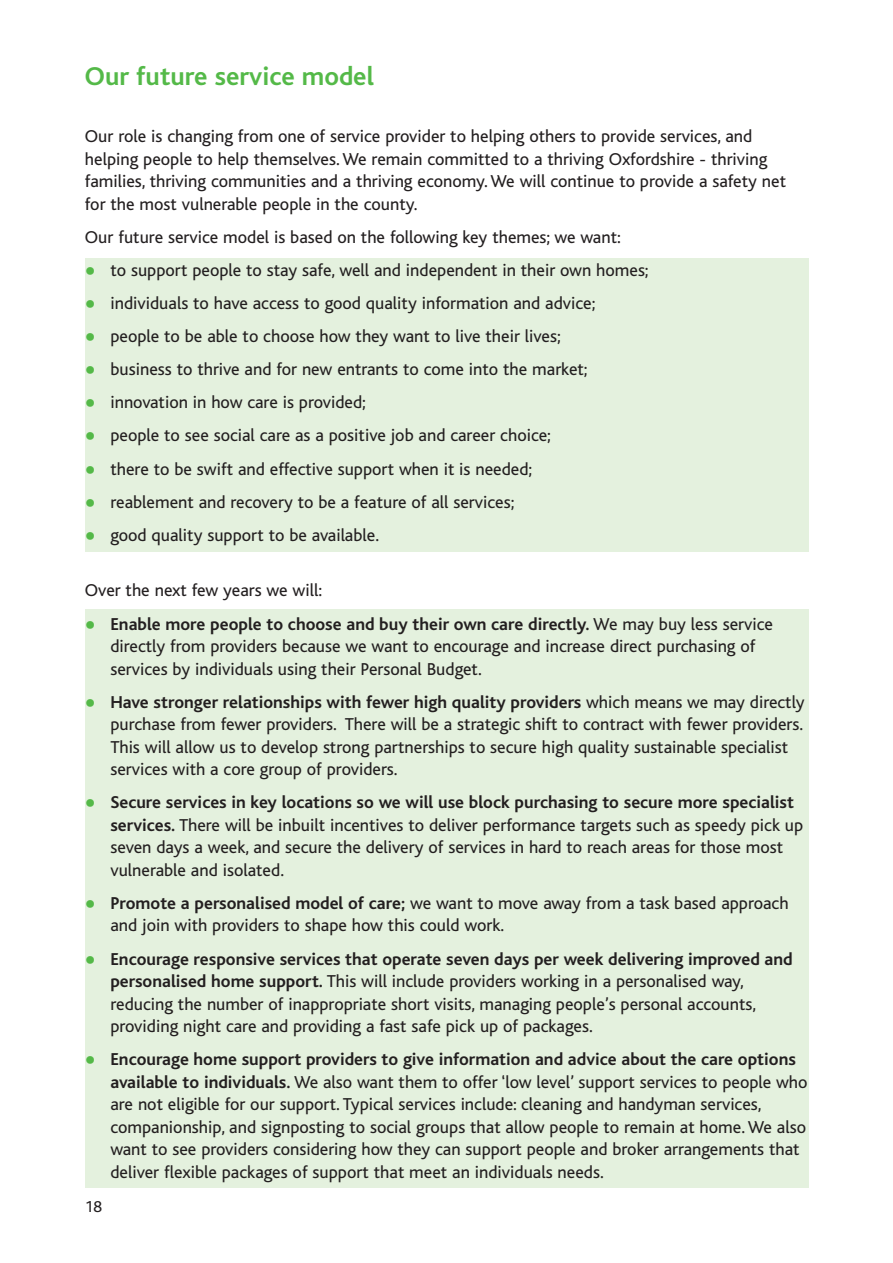
<style>
.page{position:relative;width:893px;height:1263px;background:#fff}
.page>*{position:absolute;margin:0;border:0;box-sizing:border-box;transform-origin:0 0}
.t1{font:700 27px "Bliss";color:#54b948}
.t2{font:18px/22.5px "Bliss";color:#231f20}
.t3{font:16.5px "Bliss";color:#231f20}
.s1{font-family:"Calibri";color:#54b948}
.s2{font-weight:700}
</style>
<div class="page">
<div style="left:85px;top:609px;width:723px;height:579px;background:#e4f1de"></div>
<div style="left:85px;top:258px;width:723px;height:294px;background:#e4f1de"></div>
<h1 class="t1" style="left:85px;top:67px;width:290px">Our future service model</h1>
<p class="t2" style="left:85px;top:127px;width:702px">Our role is changing from one of service provider to helping others to provide services, and helping people to help themselves. We remain committed to a thriving Oxfordshire - thriving families, thriving communities and a thriving economy. We will continue to provide a safety net for the most vulnerable people in the county.</p>
<p class="t2" style="left:85px;top:227px;width:537px">Our future service model is based on the following key themes; we want:</p>
<p class="t2" style="left:85px;top:260px;width:565px"><span class="s1">●</span> to support people to stay safe, well and independent in their own homes;</p>
<p class="t2" style="left:85px;top:293px;width:512px"><span class="s1">●</span> individuals to have access to good quality information and advice;</p>
<p class="t2" style="left:85px;top:327px;width:477px"><span class="s1">●</span> people to be able to choose how they want to live their lives;</p>
<p class="t2" style="left:85px;top:360px;width:504px"><span class="s1">●</span> business to thrive and for new entrants to come into the market;</p>
<p class="t2" style="left:85px;top:393px;width:283px"><span class="s1">●</span> innovation in how care is provided;</p>
<p class="t2" style="left:85px;top:426px;width:467px"><span class="s1">●</span> people to see social care as a positive job and career choice;</p>
<p class="t2" style="left:85px;top:459px;width:449px"><span class="s1">●</span> there to be swift and effective support when it is needed;</p>
<p class="t2" style="left:85px;top:492px;width:431px"><span class="s1">●</span> reablement and recovery to be a feature of all services;</p>
<p class="t2" style="left:85px;top:525px;width:296px"><span class="s1">●</span> good quality support to be available.</p>
<p class="t2" style="left:85px;top:581px;width:239px">Over the next few years we will:</p>
<p class="t2" style="left:110px;top:614px;width:664px;text-indent:-26px"><span class="s1">●</span> <span class="s2">Enable more people to choose and buy their own care directly.</span> We may buy less service directly from providers because we want to encourage and increase direct purchasing of services by individuals using their Personal Budget.</p>
<p class="t2" style="left:110px;top:692px;width:695px;text-indent:-25px"><span class="s1">●</span> <span class="s2">Have stronger relationships with fewer high quality providers</span> which means we may directly purchase from fewer providers. There will be a strategic shift to contract with fewer providers.<br>This will allow us to develop strong partnerships to secure high quality sustainable specialist services with a core group of providers.</p>
<p class="t2" style="left:110px;top:793px;width:694px;text-indent:-25px"><span class="s1">●</span> <span class="s2">Secure services in key locations so we will use block purchasing to secure more specialist services.</span> There will be inbuilt incentives to deliver performance targets such as speedy pick up seven days a week, and secure the delivery of services in hard to reach areas for those most vulnerable and isolated.</p>
<p class="t2" style="left:110px;top:894px;width:680px;text-indent:-26px"><span class="s1">●</span> <span class="s2">Promote a personalised model of care;</span> we want to move away from a task based approach and join with providers to shape how this could work.</p>
<p class="t2" style="left:110px;top:949px;width:683px;text-indent:-26px"><span class="s1">●</span> <span class="s2">Encourage responsive services that operate seven days per week delivering improved and personalised home support.</span> This will include providers working in a personalised way, reducing the number of inappropriate short visits, managing people’s personal accounts, providing night care and providing a fast safe pick up of packages.</p>
<p class="t2" style="left:110px;top:1050px;width:698px;text-indent:-25px"><span class="s1">●</span> <span class="s2">Encourage home support providers to give information and advice about the care options available to individuals.</span> We also want them to offer ‘low level’ support services to people who are not eligible for our support. Typical services include: cleaning and handyman services, companionship, and signposting to social groups that allow people to remain at home. We also want to see providers considering how they can support people and broker arrangements that deliver flexible packages of support that meet an individuals needs.</p>
<p class="t3" style="left:85px;top:1201px;width:19px">18</p>
</div>
